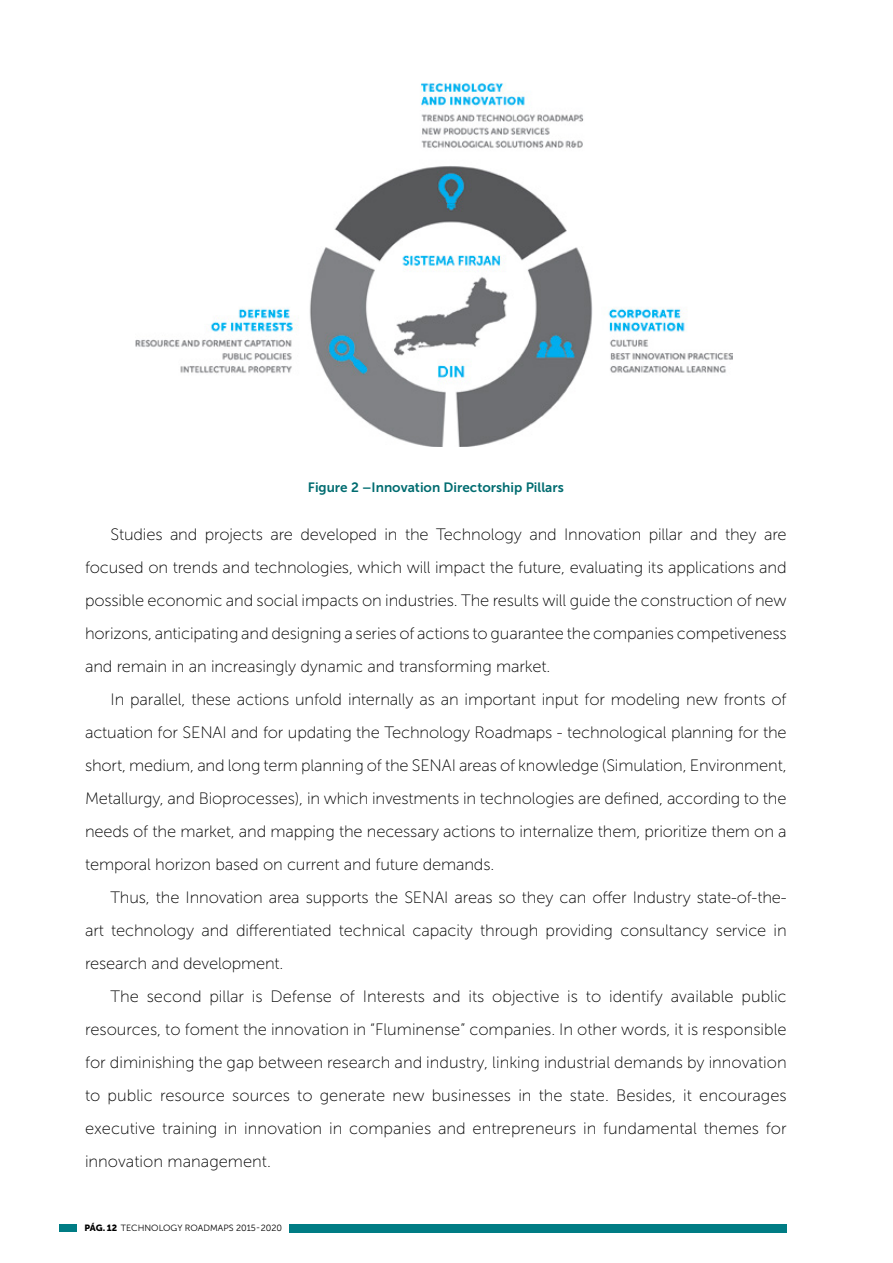
<style>
.page{position:relative;width:893px;height:1263px;background:#fff}
.page>*{position:absolute;margin:0;border:0;box-sizing:border-box;transform-origin:0 0}
.t1{font:16.5px/33px "Museo Sans 100";letter-spacing:-.01em;color:#000;text-align:justify}
.t2{font:13.5px "Museo Sans 700";color:#006c70}
.t3{font:9px "Museo Sans 300";color:#000}
.s1{font-family:"Museo Sans 900"}
</style>
<div class="page">
<div style="left:60px;top:1225px;width:17px;height:7px;background:#007c84"></div>
<div style="left:290px;top:1224px;width:497px;height:8px;background:#007c84"></div>
<img style="left:135px;top:82px;width:598px;height:365px">
<p class="t2" style="left:308px;top:480px;width:257px">Figure 2 –Innovation Directorship Pillars</p>
<p class="t1" style="left:85px;top:518px;width:703px;text-indent:26px">Studies and projects are developed in the Technology and Innovation pillar and they are focused on trends and technologies, which will impact the future, evaluating its applications and possible economic and social impacts on industries. The results will guide the construction of new horizons, anticipating and designing a series of actions to guarantee the companies competiveness and remain in an increasingly dynamic and transforming market.</p>
<p class="t1" style="left:85px;top:683px;width:703px;text-indent:26px">In parallel, these actions unfold internally as an important input for modeling new fronts of actuation for SENAI and for updating the Technology Roadmaps - technological planning for the short, medium, and long term planning of the SENAI areas of knowledge (Simulation, Environment, Metallurgy, and Bioprocesses), in which investments in technologies are defined, according to the needs of the market, and mapping the necessary actions to internalize them, prioritize them on a temporal horizon based on current and future demands.</p>
<p class="t1" style="left:85px;top:881px;width:703px;text-indent:26px">Thus, the Innovation area supports the SENAI areas so they can offer Industry state-of-the&shy;art technology and differentiated technical capacity through providing consultancy service in research and development.</p>
<p class="t1" style="left:85px;top:980px;width:703px;text-indent:26px">The second pillar is Defense of Interests and its objective is to identify available public resources, to foment the innovation in “Fluminense” companies. In other words, it is responsible for diminishing the gap between research and industry, linking industrial demands by innovation to public resource sources to generate new businesses in the state. Besides, it encourages executive training in innovation in companies and entrepreneurs in fundamental themes for innovation management.</p>
<p class="t3" style="left:84px;top:1223px;width:199px"><span class="s1">PÁG. 12</span> TECHNOLOGY ROADMAPS 2015-2020</p>
</div>
